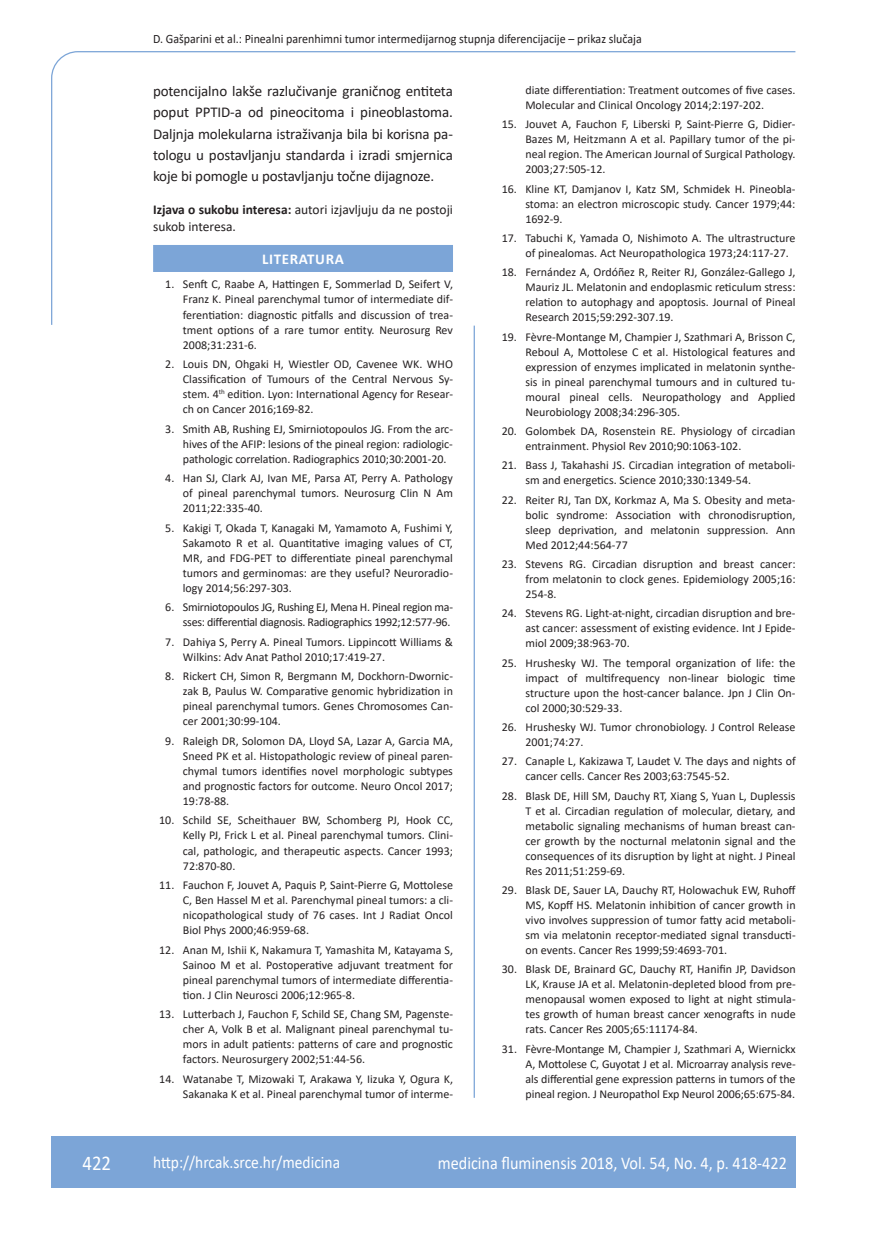
<style>
.page{position:relative;width:872px;height:1234px;background:#fff}
.page>*{position:absolute;margin:0;border:0;box-sizing:border-box;transform-origin:0 0}
.t1{font:21px "Calibri";color:#fff;scale:.9 1}
.t2{font:18px "Calibri";color:#fff;scale:.9 1}
.t3{font:17.25px "Calibri";color:#fff;scale:.9 1}
.t4{font:15px/21.1px "Calibri";letter-spacing:-.01em;color:#231f20;text-align:justify}
.t5{font:700 15px "Calibri";letter-spacing:.04em;color:#fff}
.t6{font:13.5px/16.6px "Calibri";color:#231f20}
.t7{font:12.75px "Calibri";color:#231f20;scale:.94 1}
.t8{font:12px/15px "Calibri";color:#231f20;text-align:justify}
.t9{font:12px/15px "Calibri";letter-spacing:-.025em;color:#231f20;text-align:right}
.s1{font-weight:700}
</style>
<div class="page">
<svg style="left:51px;top:51px;width:745px;height:274px"></svg>
<hr style="left:473px;top:325px;width:2px;height:772px;background:#7ca5d7">
<div style="left:51px;top:1135px;width:744px;height:51px;background:#7ca5d7"></div>
<div style="left:153px;top:245px;width:300px;height:27px;background:#7ca5d7"></div>
<p class="t7" style="left:153px;top:29px;width:521px">D. Gašparini et al.: Pinealni parenhimni tumor intermedijarnog stupnja diferencijacije – prikaz slučaja</p>
<p class="t4" style="left:153px;top:80px;width:301px">potencijalno lakše razlučivanje graničnog entiteta poput PPTID-a od pineocitoma i pineoblastoma.<br>Daljnja molekularna istraživanja bila bi korisna pa&shy;tologu u postavljanju standarda i izradi smjernica koje bi pomogle u postavljanju točne dijagnoze.</p>
<p class="t6" style="left:153px;top:201px;width:301px"><span class="s1">Izjava o sukobu interesa:</span> autori izjavljuju da ne postoji sukob interesa.</p>
<p class="t5" style="left:262px;top:248px;width:83px">LITERATURA</p>
<p class="t8" style="left:183px;top:276px;width:272px;text-indent:-18px">1. Senft C, Raabe A, Hattingen E, Sommerlad D, Seifert V, Franz K. Pineal parenchymal tumor of intermediate dif&shy;ferentiation: diagnostic pitfalls and discussion of trea&shy;tment options of a rare tumor entity. Neurosurg Rev 2008;31:231-6.</p>
<p class="t8" style="left:183px;top:356px;width:272px;text-indent:-18px">2. Louis DN, Ohgaki H, Wiestler OD, Cavenee WK. WHO Classification of Tumours of the Central Nervous Sy&shy;stem. 4<sup>th</sup> edition. Lyon: International Agency for Resear&shy;ch on Cancer 2016;169-82.</p>
<p class="t8" style="left:183px;top:420px;width:271px;text-indent:-18px">3. Smith AB, Rushing EJ, Smirniotopoulos JG. From the arc&shy;hives of the AFIP: lesions of the pineal region: radiologic&shy;pathologic correlation. Radiographics 2010;30:2001-20.</p>
<p class="t8" style="left:183px;top:470px;width:272px;text-indent:-18px">4. Han SJ, Clark AJ, Ivan ME, Parsa AT, Perry A. Pathology of pineal parenchymal tumors. Neurosurg Clin N Am 2011;22:335-40.</p>
<p class="t8" style="left:183px;top:519px;width:271px;text-indent:-18px">5. Kakigi T, Okada T, Kanagaki M, Yamamoto A, Fushimi Y, Sakamoto R et al. Quantitative imaging values of CT, MR, and FDG-PET to differentiate pineal parenchymal tumors and germinomas: are they useful? Neuroradio&shy;logy 2014;56:297-303.</p>
<p class="t9" style="left:165px;top:599px;width:289px">6. Smirniotopoulos JG, Rushing EJ, Mena H. Pineal region ma&shy;sses: differential diagnosis. Radiographics 1992;12:577-96.</p>
<p class="t8" style="left:183px;top:633px;width:271px;text-indent:-18px">7. Dahiya S, Perry A. Pineal Tumors. Lippincott Williams &amp;<br>Wilkins: Adv Anat Pathol 2010;17:419-27.</p>
<p class="t8" style="left:183px;top:668px;width:271px;text-indent:-18px">8. Rickert CH, Simon R, Bergmann M, Dockhorn-Dwornic&shy;zak B, Paulus W. Comparative genomic hybridization in pineal parenchymal tumors. Genes Chromosomes Can&shy;cer 2001;30:99-104.</p>
<p class="t8" style="left:183px;top:732px;width:272px;text-indent:-18px">9. Raleigh DR, Solomon DA, Lloyd SA, Lazar A, Garcia MA, Sneed PK et al. Histopathologic review of pineal paren&shy;chymal tumors identifies novel morphologic subtypes and prognostic factors for outcome. Neuro Oncol 2017; 19:78-88.</p>
<p class="t8" style="left:183px;top:812px;width:272px;text-indent:-24px">10. Schild SE, Scheithauer BW, Schomberg PJ, Hook CC, Kelly PJ, Frick L et al. Pineal parenchymal tumors. Clini&shy;cal, pathologic, and therapeutic aspects. Cancer 1993; 72:870-80.</p>
<p class="t8" style="left:183px;top:876px;width:271px;text-indent:-24px">11. Fauchon F, Jouvet A, Paquis P, Saint-Pierre G, Mottolese C, Ben Hassel M et al. Parenchymal pineal tumors: a cli&shy;nicopathological study of 76 cases. Int J Radiat Oncol Biol Phys 2000;46:959-68.</p>
<p class="t8" style="left:183px;top:941px;width:271px;text-indent:-24px">12. Anan M, Ishii K, Nakamura T, Yamashita M, Katayama S, Sainoo M et al. Postoperative adjuvant treatment for pineal parenchymal tumors of intermediate differentia&shy;tion. J Clin Neurosci 2006;12:965-8.</p>
<p class="t8" style="left:183px;top:1006px;width:271px;text-indent:-24px">13. Lutterbach J, Fauchon F, Schild SE, Chang SM, Pagenste&shy;cher A, Volk B et al. Malignant pineal parenchymal tu&shy;mors in adult patients: patterns of care and prognostic factors. Neurosurgery 2002;51:44-56.</p>
<p class="t8" style="left:159px;top:1070px;width:295px;text-align:right">14. Watanabe T, Mizowaki T, Arakawa Y, Iizuka Y, Ogura K,<br>Sakanaka K et al. Pineal parenchymal tumor of interme-</p>
<p class="t8" style="left:525px;top:82px;width:271px">diate differentiation: Treatment outcomes of five cases.<br>Molecular and Clinical Oncology 2014;2:197-202.</p>
<p class="t8" style="left:525px;top:116px;width:272px;text-indent:-24px">15. Jouvet A, Fauchon F, Liberski P, Saint-Pierre G, Didier-Bazes M, Heitzmann A et al. Papillary tumor of the pi&shy;neal region. The American Journal of Surgical Pathology.<br>2003;27:505-12.</p>
<p class="t8" style="left:525px;top:181px;width:272px;text-indent:-24px">16. Kline KT, Damjanov I, Katz SM, Schmidek H. Pineobla&shy;stoma: an electron microscopic study. Cancer 1979;44:<br>1692-9.</p>
<p class="t8" style="left:525px;top:230px;width:271px;text-indent:-24px">17. Tabuchi K, Yamada O, Nishimoto A. The ultrastructure of pinealomas. Act Neuropathologica 1973;24:117-27.</p>
<p class="t8" style="left:525px;top:264px;width:272px;text-indent:-24px">18. Fernández A, Ordóñez R, Reiter RJ, González-Gallego J, Mauriz JL. Melatonin and endoplasmic reticulum stress: relation to autophagy and apoptosis. Journal of Pineal Research 2015;59:292-307.19.</p>
<p class="t8" style="left:525px;top:329px;width:271px;text-indent:-24px">19. Fèvre-Montange M, Champier J, Szathmari A, Brisson C, Reboul A, Mottolese C et al. Histological features and expression of enzymes implicated in melatonin synthe&shy;sis in pineal parenchymal tumours and in cultured tu&shy;moural pineal cells. Neuropathology and Applied Neurobiology 2008;34:296-305.</p>
<p class="t8" style="left:525px;top:423px;width:271px;text-indent:-24px">20. Golombek DA, Rosenstein RE. Physiology of circadian entrainment. Physiol Rev 2010;90:1063-102.</p>
<p class="t8" style="left:525px;top:457px;width:271px;text-indent:-24px">21. Bass J, Takahashi JS. Circadian integration of metaboli&shy;sm and energetics. Science 2010;330:1349-54.</p>
<p class="t8" style="left:525px;top:491px;width:271px;text-indent:-24px">22. Reiter RJ, Tan DX, Korkmaz A, Ma S. Obesity and meta&shy;bolic syndrome: Association with chronodisruption, sleep deprivation, and melatonin suppression. Ann Med 2012;44:564-77</p>
<p class="t8" style="left:525px;top:556px;width:272px;text-indent:-24px">23. Stevens RG. Circadian disruption and breast cancer: from melatonin to clock genes. Epidemiology 2005;16:<br>254-8.</p>
<p class="t8" style="left:525px;top:605px;width:272px;text-indent:-24px">24. Stevens RG. Light-at-night, circadian disruption and bre&shy;ast cancer: assessment of existing evidence. Int J Epide&shy;miol 2009;38:963-70.</p>
<p class="t8" style="left:525px;top:654px;width:271px;text-indent:-24px">25. Hrushesky WJ. The temporal organization of life: the impact of multifrequency non-linear biologic time structure upon the host-cancer balance. Jpn J Clin On&shy;col 2000;30:529-33.</p>
<p class="t8" style="left:525px;top:719px;width:271px;text-indent:-24px">26. Hrushesky WJ. Tumor chronobiology. J Control Release<br>2001;74:27.</p>
<p class="t8" style="left:525px;top:753px;width:272px;text-indent:-24px">27. Canaple L, Kakizawa T, Laudet V. The days and nights of cancer cells. Cancer Res 2003;63:7545-52.</p>
<p class="t8" style="left:525px;top:787px;width:271px;text-indent:-24px">28. Blask DE, Hill SM, Dauchy RT, Xiang S, Yuan L, Duplessis T et al. Circadian regulation of molecular, dietary, and metabolic signaling mechanisms of human breast can&shy;cer growth by the nocturnal melatonin signal and the consequences of its disruption by light at night. J Pineal Res 2011;51:259-69.</p>
<p class="t8" style="left:525px;top:882px;width:272px;text-indent:-24px">29. Blask DE, Sauer LA, Dauchy RT, Holowachuk EW, Ruhoff MS, Kopff HS. Melatonin inhibition of cancer growth in vivo involves suppression of tumor fatty acid metaboli&shy;sm via melatonin receptor-mediated signal transducti&shy;on events. Cancer Res 1999;59:4693-701.</p>
<p class="t8" style="left:525px;top:961px;width:272px;text-indent:-24px">30. Blask DE, Brainard GC, Dauchy RT, Hanifin JP, Davidson LK, Krause JA et al. Melatonin-depleted blood from pre&shy;menopausal women exposed to light at night stimula&shy;tes growth of human breast cancer xenografts in nude rats. Cancer Res 2005;65:11174-84.</p>
<p class="t8" style="left:525px;top:1040px;width:271px;text-indent:-24px">31. Fèvre-Montange M, Champier J, Szathmari A, Wiernickx A, Mottolese C, Guyotat J et al. Microarray analysis reve&shy;als differential gene expression patterns in tumors of the pineal region. J Neuropathol Exp Neurol 2006;65:675-84.</p>
<h1 class="t1" style="left:82px;top:1147px;width:33px">422</h1>
<h3 class="t3" style="left:153px;top:1149px;width:209px">http://hrcak.srce.hr/medicina</h3>
<h2 class="t2" style="left:438px;top:1149px;width:389px">medicina fluminensis 2018, Vol. 54, No. 4, p. 418-422</h2>
</div>
